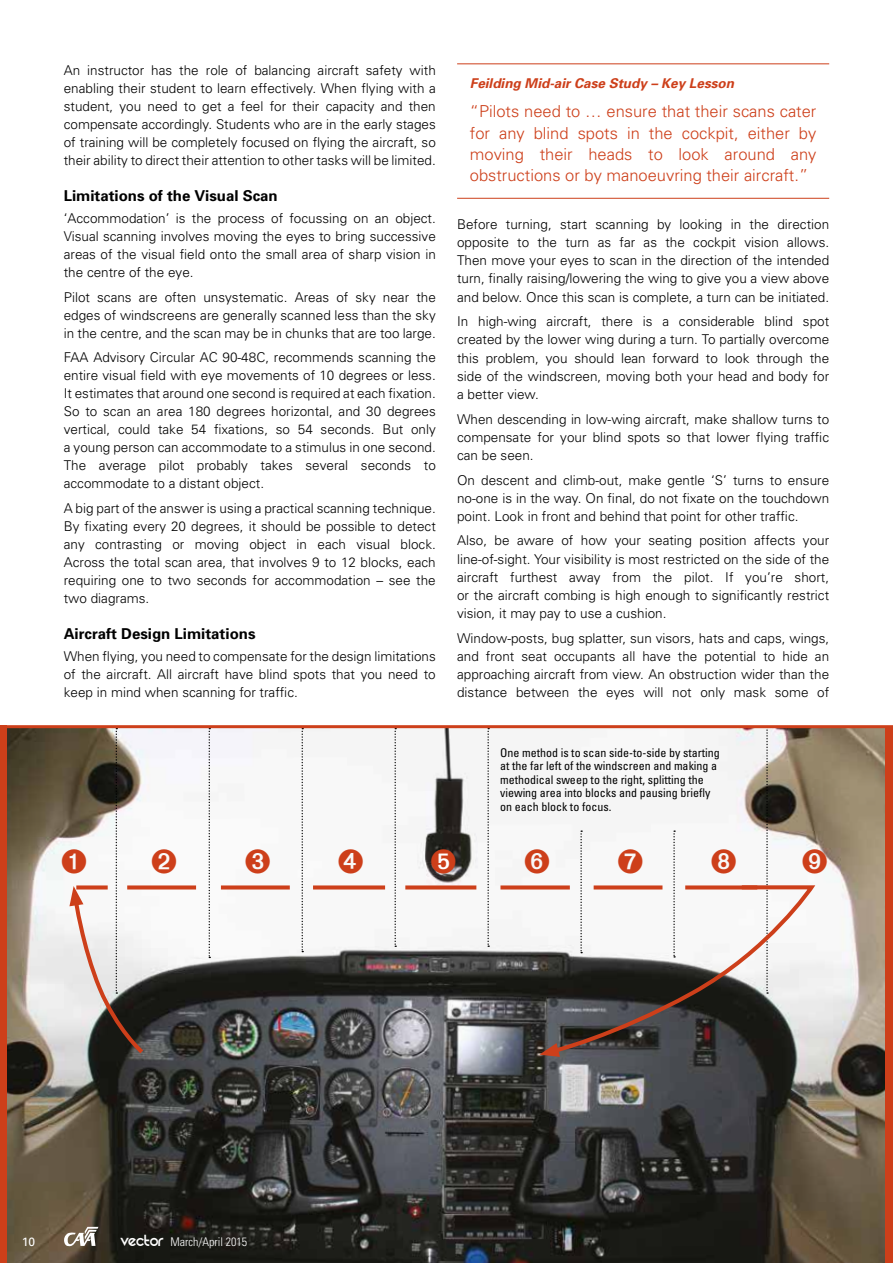
<style>
.page{position:relative;width:893px;height:1263px;background:#fff}
.page>*{position:absolute;margin:0;border:0;box-sizing:border-box;transform-origin:0 0}
.excerpt{font:300 16.5px/21.1px "Univers";color:#cd3f1a;text-align:justify}
.Subheading_Level_2{font:700 15px "Univers";color:#000}
.Body_text_for_Light{font:300 13.5px/18px "Univers";color:#000;text-align:justify}
.excerpt_heading{font:italic 700 13.5px "Univers";color:#cd3f1a}
.t1{font:condensed 12px/13.5px "Univers";color:#000}
.t2{font:300 condensed 12px "Univers";color:#fff}
.t3{font:12px "Univers";color:#fff}
.s1{font-family:"REZ";font-weight:400;font-stretch:normal;font-size:18px}
</style>
<div class="page">
<img style="left:6px;top:728px;width:879px;height:535px">
<svg style="left:209px;top:728px;width:1px;height:230px"></svg>
<svg style="left:302px;top:728px;width:1px;height:224px"></svg>
<svg style="left:394px;top:728px;width:2px;height:219px"></svg>
<svg style="left:487px;top:728px;width:2px;height:219px"></svg>
<svg style="left:580px;top:830px;width:2px;height:53px"></svg>
<svg style="left:673px;top:830px;width:2px;height:53px"></svg>
<svg style="left:766px;top:728px;width:2px;height:155px"></svg>
<svg style="left:547px;top:883px;width:268px;height:173px"></svg>
<svg style="left:539px;top:1043px;width:21px;height:14px"></svg>
<svg style="left:685px;top:885px;width:72px;height:4px"></svg>
<svg style="left:594px;top:885px;width:68px;height:4px"></svg>
<svg style="left:500px;top:885px;width:70px;height:4px"></svg>
<svg style="left:405px;top:885px;width:71px;height:4px"></svg>
<svg style="left:313px;top:885px;width:72px;height:4px"></svg>
<svg style="left:221px;top:885px;width:69px;height:4px"></svg>
<svg style="left:146px;top:885px;width:50px;height:4px"></svg>
<hr style="left:457px;top:63px;width:372px;height:1px;background:#cd3f1a">
<hr style="left:457px;top:198px;width:372px;height:1px;background:#cd3f1a">
<hr style="left:0;top:725px;width:893px;height:3px;background:#cd3f1a">
<div style="left:0;top:725px;width:6px;height:538px;background:#cd3f1a"></div>
<div style="left:885px;top:727px;width:8px;height:536px;background:#cd3f1a"></div>
<svg style="left:64px;top:1227px;width:34px;height:19px"></svg>
<svg style="left:62px;top:728px;width:84px;height:328px"></svg>
<svg style="left:152px;top:849px;width:24px;height:24px"></svg>
<svg style="left:246px;top:849px;width:24px;height:24px"></svg>
<svg style="left:339px;top:849px;width:24px;height:24px"></svg>
<svg style="left:431px;top:849px;width:25px;height:24px"></svg>
<svg style="left:525px;top:848px;width:24px;height:25px"></svg>
<svg style="left:618px;top:848px;width:24px;height:25px"></svg>
<svg style="left:712px;top:848px;width:24px;height:25px"></svg>
<svg style="left:803px;top:849px;width:24px;height:24px"></svg>
<p class="Body_text_for_Light" style="left:64px;top:61px;width:374px">An instructor has the role of balancing aircraft safety with enabling their student to learn effectively. When flying with a student, you need to get a feel for their capacity and then compensate accordingly. Students who are in the early stages of training will be completely focused on flying the aircraft, so their ability to direct their attention to other tasks will be limited.</p>
<p class="Subheading_Level_2" style="left:64px;top:186px;width:215px">Limitations of the Visual Scan</p>
<p class="Body_text_for_Light" style="left:64px;top:209px;width:374px">‘Accommodation’ is the process of focussing on an object.<br>Visual scanning involves moving the eyes to bring successive areas of the visual field onto the small area of sharp vision in the centre of the eye.</p>
<p class="Body_text_for_Light" style="left:64px;top:287px;width:374px">Pilot scans are often unsystematic. Areas of sky near the edges of windscreens are generally scanned less than the sky in the centre, and the scan may be in chunks that are too large.</p>
<p class="Body_text_for_Light" style="left:64px;top:348px;width:374px">FAA Advisory Circular AC 90-48C, recommends scanning the entire visual field with eye movements of 10 degrees or less.<br>It estimates that around one second is required at each fixation.<br>So to scan an area 180 degrees horizontal, and 30 degrees vertical, could take 54 fixations, so 54 seconds. But only a young person can accommodate to a stimulus in one second.<br>The average pilot probably takes several seconds to accommodate to a distant object.</p>
<p class="Body_text_for_Light" style="left:64px;top:499px;width:374px">A big part of the answer is using a practical scanning technique.<br>By fixating every 20 degrees, it should be possible to detect any contrasting or moving object in each visual block.<br>Across the total scan area, that involves 9 to 12 blocks, each requiring one to two seconds for accommodation – see the two diagrams.</p>
<p class="Subheading_Level_2" style="left:64px;top:624px;width:193px">Aircraft Design Limitations</p>
<p class="Body_text_for_Light" style="left:64px;top:647px;width:374px">When flying, you need to compensate for the design limitations of the aircraft. All aircraft have blind spots that you need to keep in mind when scanning for traffic.</p>
<p class="excerpt_heading" style="left:470px;top:75px;width:266px">Feilding Mid-air Case Study – Key Lesson</p>
<p class="excerpt" style="left:470px;top:100px;width:348px">“Pilots need to … ensure that their scans cater for any blind spots in the cockpit, either by moving their heads to look around any obstructions or by manoeuvring their aircraft.”</p>
<p class="Body_text_for_Light" style="left:457px;top:215px;width:374px">Before turning, start scanning by looking in the direction opposite to the turn as far as the cockpit vision allows.<br>Then move your eyes to scan in the direction of the intended turn, finally raising/lowering the wing to give you a view above and below. Once this scan is complete, a turn can be initiated.</p>
<p class="Body_text_for_Light" style="left:457px;top:312px;width:374px">In high-wing aircraft, there is a considerable blind spot created by the lower wing during a turn. To partially overcome this problem, you should lean forward to look through the side of the windscreen, moving both your head and body for a better view.</p>
<p class="Body_text_for_Light" style="left:457px;top:409px;width:374px">When descending in low-wing aircraft, make shallow turns to compensate for your blind spots so that lower flying traffic can be seen.</p>
<p class="Body_text_for_Light" style="left:457px;top:470px;width:374px">On descent and climb-out, make gentle ‘S’ turns to ensure no-one is in the way. On final, do not fixate on the touchdown point. Look in front and behind that point for other traffic.</p>
<p class="Body_text_for_Light" style="left:457px;top:531px;width:374px">Also, be aware of how your seating position affects your line-of-sight. Your visibility is most restricted on the side of the aircraft furthest away from the pilot. If you’re short, or the aircraft combing is high enough to significantly restrict vision, it may pay to use a cushion.</p>
<p class="Body_text_for_Light" style="left:457px;top:629px;width:374px">Window-posts, bug splatter, sun visors, hats and caps, wings, and front seat occupants all have the potential to hide an approaching aircraft from view. An obstruction wider than the distance between the eyes will not only mask some of</p>
<p class="t1" style="left:500px;top:745px;width:221px">One method is to scan side-to-side by starting at the far left of the windscreen and making a methodical sweep to the right, splitting the viewing area into blocks and pausing briefly on each block to focus.</p>
<p class="t3" style="left:22px;top:1234px;width:15px">10</p>
<p class="t2" style="left:121px;top:1234px;width:128px"><span class="s1">vector</span> March/April 2015</p>
</div>
